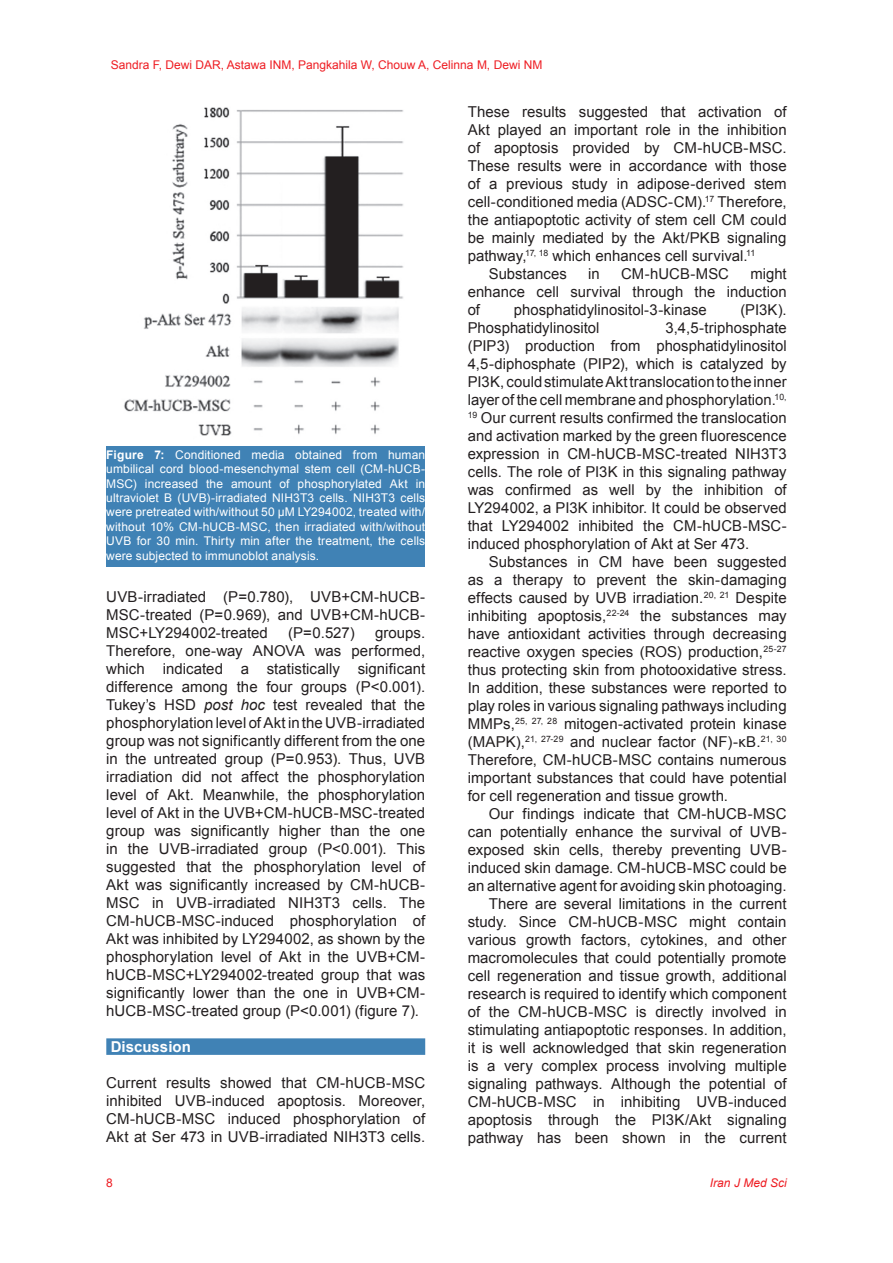
<style>
.page{position:relative;width:893px;height:1263px;background:#fff}
.page>*{position:absolute;margin:0;border:0;box-sizing:border-box;transform-origin:0 0}
.t1{font:15px/18px "Arial";letter-spacing:.005em;color:#231f20;text-align:justify}
.t2{font:700 15px "Arial";color:#fff}
.t3{font:12px/14.4px "Arial";letter-spacing:.01em;color:#fff;text-align:justify}
.t4{font:12px "Arial";color:#ee1d23}
.t5{font:italic 12px "Arial";color:#ee1d23}
.s1{font-weight:700}
.s2{font-style:italic}
</style>
<div class="page">
<div style="left:106px;top:1038px;width:319px;height:17px;background:#4082b5"></div>
<img style="left:124px;top:107px;width:280px;height:329px">
<div style="left:106px;top:446px;width:319px;height:120px;background:#4082b5"></div>
<p class="t4" style="left:111px;top:57px;width:433px">Sandra F, Dewi DAR, Astawa INM, Pangkahila W, Chouw A, Celinna M, Dewi NM</p>
<p class="t3" style="left:106px;top:447px;width:320px"><span class="s1">Figure 7:</span> Conditioned media obtained from human umbilical cord blood-mesenchymal stem cell (CM-hUCB-MSC) increased the amount of phosphorylated Akt in ultraviolet B (UVB)-irradiated NIH3T3 cells. NIH3T3 cells were pretreated with/without 50 μM LY294002, treated with/ without 10% CM-hUCB-MSC, then irradiated with/without UVB for 30 min. Thirty min after the treatment, the cells were subjected to immunoblot analysis.</p>
<p class="t1" style="left:106px;top:588px;width:320px">UVB-irradiated (P=0.780), UVB+CM-hUCB-MSC-treated (P=0.969), and UVB+CM-hUCB-MSC+LY294002-treated</p>
<p class="t1" style="left:288px;top:624px;width:68px">(P=0.527)</p>
<p class="t1" style="left:106px;top:624px;width:320px;text-indent:269px">groups.<br>Therefore, one-way ANOVA was performed, which indicated a statistically significant difference among the four groups (P&lt;0.001).<br>Tukey’s HSD <span class="s2">post hoc</span> test revealed that the phosphorylation level of Akt in the UVB-irradiated group was not significantly different from the one in the untreated group (P=0.953). Thus, UVB irradiation did not affect the phosphorylation level of Akt. Meanwhile, the phosphorylation level of Akt in the UVB+CM-hUCB-MSC-treated group was significantly higher than the one in the UVB-irradiated group (P&lt;0.001). This suggested that the phosphorylation level of Akt was significantly increased by CM-hUCB-MSC in UVB-irradiated NIH3T3 cells. The CM-hUCB-MSC-induced phosphorylation of Akt was inhibited by LY294002, as shown by the phosphorylation level of Akt in the UVB+CM&shy;hUCB-MSC+LY294002-treated group that was significantly lower than the one in UVB+CM&shy;hUCB-MSC-treated group (P&lt;0.001) (figure 7).</p>
<p class="t2" style="left:111px;top:1036px;width:82px">Discussion</p>
<p class="t1" style="left:106px;top:1074px;width:320px">Current results showed that CM-hUCB-MSC inhibited UVB-induced apoptosis. Moreover, CM-hUCB-MSC induced phosphorylation of Akt at Ser 473 in UVB-irradiated NIH3T3 cells.</p>
<p class="t1" style="left:468px;top:103px;width:320px">These results suggested that activation of</p>
<p class="t1" style="left:468px;top:121px;width:320px">Akt played an important role in the inhibition</p>
<p class="t1" style="left:468px;top:139px;width:320px">of apoptosis provided by CM-hUCB-MSC.</p>
<p class="t1" style="left:468px;top:157px;width:320px">These results were in accordance with those</p>
<p class="t1" style="left:468px;top:175px;width:320px">of a previous study in adipose‑derived stem</p>
<p class="t1" style="left:468px;top:193px;width:320px">cell‑conditioned media (ADSC-CM).<sup>17</sup> Therefore,</p>
<p class="t1" style="left:468px;top:211px;width:320px">the antiapoptotic activity of stem cell CM could</p>
<p class="t1" style="left:468px;top:229px;width:320px">be mainly mediated by the Akt/PKB signaling</p>
<p class="t1" style="left:468px;top:247px;width:289px">pathway,<sup>17,</sup> <sup>18</sup> which enhances cell survival.<sup>11</sup></p>
<p class="t1" style="left:489px;top:265px;width:80px">Substances</p>
<p class="t1" style="left:588px;top:265px;width:13px">in</p>
<p class="t1" style="left:621px;top:265px;width:109px">CM-hUCB-MSC</p>
<p class="t1" style="left:468px;top:265px;width:320px;text-indent:283px">might enhance cell survival through the induction of</p>
<p class="t1" style="left:514px;top:301px;width:195px">phosphatidylinositol-3-kinase</p>
<p class="t1" style="left:740px;top:301px;width:48px">(PI3K).</p>
<p class="t1" style="left:468px;top:319px;width:133px">Phosphatidylinositol</p>
<p class="t1" style="left:468px;top:319px;width:320px;text-indent:198px">3,4,5-triphosphate (PIP3) production from phosphatidylinositol 4,5-diphosphate (PIP2), which is catalyzed by PI3K, could stimulate Akt translocation to the inner layer of the cell membrane and phosphorylation.<sup>10, 19</sup> Our current results confirmed the translocation and activation marked by the green fluorescence expression in CM-hUCB-MSC-treated NIH3T3 cells. The role of PI3K in this signaling pathway was confirmed as well by the inhibition of LY294002, a PI3K inhibitor. It could be observed that LY294002 inhibited the CM-hUCB-MSC&shy;induced phosphorylation of Akt at Ser 473.</p>
<p class="t1" style="left:468px;top:553px;width:320px;text-indent:21px">Substances in CM have been suggested as a therapy to prevent the skin-damaging effects caused by UVB irradiation.<sup>20,</sup> <sup>21</sup> Despite inhibiting apoptosis,<sup>22-24</sup> the substances may have antioxidant activities through decreasing reactive oxygen species (ROS) production,<sup>25-27 </sup>thus protecting skin from photooxidative stress.<br>In addition, these substances were reported to play roles in various signaling pathways including MMPs,<sup>25,</sup> <sup>27,</sup> <sup>28</sup> mitogen-activated protein kinase (MAPK),<sup>21,</sup> <sup>27-29</sup> and nuclear factor (NF)-κB.<sup>21,</sup> <sup>30<br></sup>Therefore, CM-hUCB-MSC contains numerous important substances that could have potential for cell regeneration and tissue growth.</p>
<p class="t1" style="left:468px;top:805px;width:320px;text-align:right">Our findings indicate that CM-hUCB-MSC can potentially enhance the survival of UVB&shy;exposed skin cells, thereby preventing UVB&shy;induced skin damage. CM-hUCB-MSC could be an alternative agent for avoiding skin photoaging.<br>There are several limitations in the current study. Since CM-hUCB-MSC might contain various growth factors, cytokines, and other macromolecules that could potentially promote cell regeneration and tissue growth, additional research is required to identify which component of the CM-hUCB-MSC is directly involved in stimulating antiapoptotic responses. In addition, it is well acknowledged that skin regeneration is a very complex process involving multiple signaling pathways. Although the potential of CM-hUCB-MSC in inhibiting UVB-induced apoptosis through the PI3K/Akt signaling pathway has been shown in the current</p>
<p class="t4" style="left:106px;top:1174px;width:8px">8</p>
<p class="t5" style="left:710px;top:1175px;width:78px">Iran J Med Sci</p>
</div>
